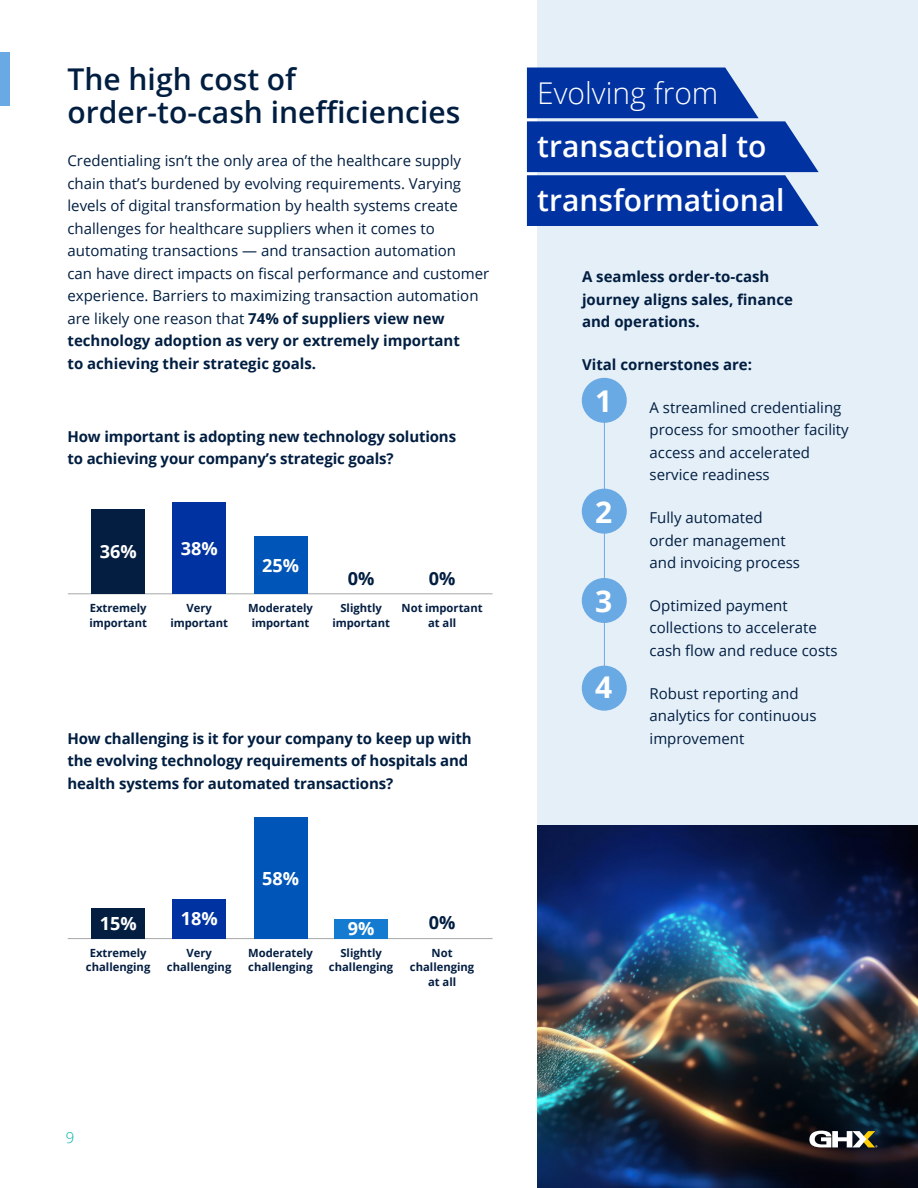
<style>
.page{position:relative;width:918px;height:1188px;background:#fff}
.page>*{position:absolute;margin:0;border:0;box-sizing:border-box;transform-origin:0 0}
.Headline{font:600 30px/33px "Open Sans";color:#011e41}
.Body_-_Dark_Blue{font:600 30px "Open Sans";color:#fff}
.Body_-_Dark_Blue-2{font:300 30px "Open Sans";color:#fff}
.Body_white{font:700 30px "Open Sans";color:#fff}
.Body{font:700 18.15px "Open Sans";color:#fff}
.Body-2{font:700 18.15px "Open Sans";color:#011e41}
.Body_-_Dark_Blue-3{font:15px/22.5px "Open Sans";color:#011e41}
.Subhead{font:700 15px/22.5px "Open Sans";letter-spacing:-.01em;color:#011e41}
.Body_-_Dark_Blue-4{font:700 15px/22.5px "Open Sans";color:#011e41}
.t1{font:300 15px "Open Sans";color:#00afaa}
.Body-3{font:700 11.25px/14.5px "Open Sans";color:#041e42;text-align:center}
.s1{font-weight:700}
</style>
<div class="page">
<div style="left:537px;top:0;width:381px;height:1188px;background:#e5eff8"></div>
<div style="left:0;top:52px;width:10px;height:54px;background:#6aaae4"></div>
<svg style="left:527px;top:68px;width:292px;height:158px;background:#2451af"></svg>
<hr style="left:604px;top:380px;width:1px;height:330px;background:#6aaae4">
<div style="left:582px;top:378px;width:45px;height:45px;background:#6aaae4;border-radius:50%"></div>
<div style="left:582px;top:489px;width:45px;height:45px;background:#6aaae4;border-radius:50%"></div>
<div style="left:582px;top:578px;width:45px;height:45px;background:#6aaae4;border-radius:50%"></div>
<div style="left:582px;top:666px;width:45px;height:45px;background:#6aaae4;border-radius:50%"></div>
<hr style="left:68px;top:938px;width:425px;height:1px;background:#a7a8a9">
<div style="left:91px;top:908px;width:54px;height:30px;background:#041e42"></div>
<div style="left:254px;top:817px;width:54px;height:121px;background:#0055b8"></div>
<div style="left:334px;top:919px;width:54px;height:20px;background:#147bd1"></div>
<div style="left:172px;top:899px;width:54px;height:39px;background:#0033a1"></div>
<hr style="left:68px;top:593px;width:425px;height:1px;background:#a7a8a9">
<div style="left:91px;top:509px;width:54px;height:85px;background:#041e42"></div>
<div style="left:254px;top:536px;width:54px;height:58px;background:#0055b8"></div>
<div style="left:172px;top:502px;width:54px;height:92px;background:#0033a1"></div>
<img style="left:537px;top:825px;width:381px;height:363px">
<svg style="left:809px;top:1131px;width:68px;height:16px"></svg>
<p class="Headline" style="left:68px;top:62px;width:394px">The high cost of order-to-cash inefficiencies</p>
<p class="Body_-_Dark_Blue-3" style="left:68px;top:149px;width:423px">Credentialing isn’t the only area of the healthcare supply chain that’s burdened by evolving requirements. Varying levels of digital transformation by health systems create challenges for healthcare suppliers when it comes to automating transactions — and transaction automation<br>can have direct impacts on fiscal performance and customer experience. Barriers to maximizing transaction automation are likely one reason that <span class="s1">74% of suppliers view new technology adoption as very or extremely important<br>to achieving their strategic goals.</span></p>
<p class="Subhead" style="left:68px;top:425px;width:390px">How important is adopting new technology solutions to achieving your company’s strategic goals?</p>
<p class="Body" style="left:100px;top:539px;width:38px">36%</p>
<p class="Body" style="left:181px;top:535px;width:38px">38%</p>
<p class="Body" style="left:262px;top:552px;width:38px">25%</p>
<p class="Body-2" style="left:348px;top:565px;width:28px">0%</p>
<p class="Body-2" style="left:429px;top:565px;width:28px">0%</p>
<p class="Body-3" style="left:89px;top:600px;width:59px;text-align:left">Extremely important</p>
<p class="Body-3" style="left:170px;top:600px;width:59px">Very important</p>
<p class="Body-3" style="left:248px;top:600px;width:66px">Moderately important</p>
<p class="Body-3" style="left:332px;top:600px;width:59px">Slightly important</p>
<p class="Body-3" style="left:402px;top:600px;width:82px">Not important at all</p>
<p class="Subhead" style="left:68px;top:727px;width:406px">How challenging is it for your company to keep up with the evolving technology requirements of hospitals and health systems for automated transactions?</p>
<p class="Body" style="left:100px;top:911px;width:38px">15%</p>
<p class="Body" style="left:262px;top:865px;width:38px">58%</p>
<p class="Body" style="left:181px;top:906px;width:38px">18%</p>
<p class="Body-2" style="left:429px;top:910px;width:28px">0%</p>
<p class="Body" style="left:348px;top:916px;width:28px">9%</p>
<p class="Body-3" style="left:86px;top:945px;width:66px">Extremely challenging</p>
<p class="Body-3" style="left:167px;top:945px;width:66px">Very challenging</p>
<p class="Body-3" style="left:248px;top:945px;width:66px;text-align:left">Moderately challenging</p>
<p class="Body-3" style="left:329px;top:945px;width:66px">Slightly challenging</p>
<p class="Body-3" style="left:410px;top:945px;width:66px">Not challenging at all</p>
<p class="Body_-_Dark_Blue-2" style="left:537px;top:73px;width:183px">Evolving from</p>
<p class="Body_-_Dark_Blue" style="left:537px;top:126px;width:231px">transactional to</p>
<p class="Body_-_Dark_Blue" style="left:537px;top:179px;width:249px">transformational</p>
<p class="Body_-_Dark_Blue-4" style="left:582px;top:265px;width:212px">A seamless order-to-cash journey aligns sales, finance and operations.</p>
<p class="Body_-_Dark_Blue-4" style="left:582px;top:353px;width:172px">Vital cornerstones are:</p>
<p class="Body_-_Dark_Blue-3" style="left:650px;top:396px;width:201px">A streamlined credentialing process for smoother facility access and accelerated service readiness</p>
<p class="Body_-_Dark_Blue-3" style="left:650px;top:506px;width:152px">Fully automated order management and invoicing process</p>
<p class="Body_-_Dark_Blue-3" style="left:650px;top:594px;width:190px">Optimized payment collections to accelerate cash flow and reduce costs</p>
<p class="Body_-_Dark_Blue-3" style="left:650px;top:682px;width:169px">Robust reporting and analytics for continuous improvement</p>
<p class="Body_white" style="left:595px;top:380px;width:19px">1</p>
<p class="Body_white" style="left:595px;top:491px;width:19px">2</p>
<p class="Body_white" style="left:595px;top:580px;width:19px">3</p>
<p class="Body_white" style="left:595px;top:666px;width:19px">4</p>
<p class="t1" style="left:66px;top:1127px;width:10px">9</p>
</div>
